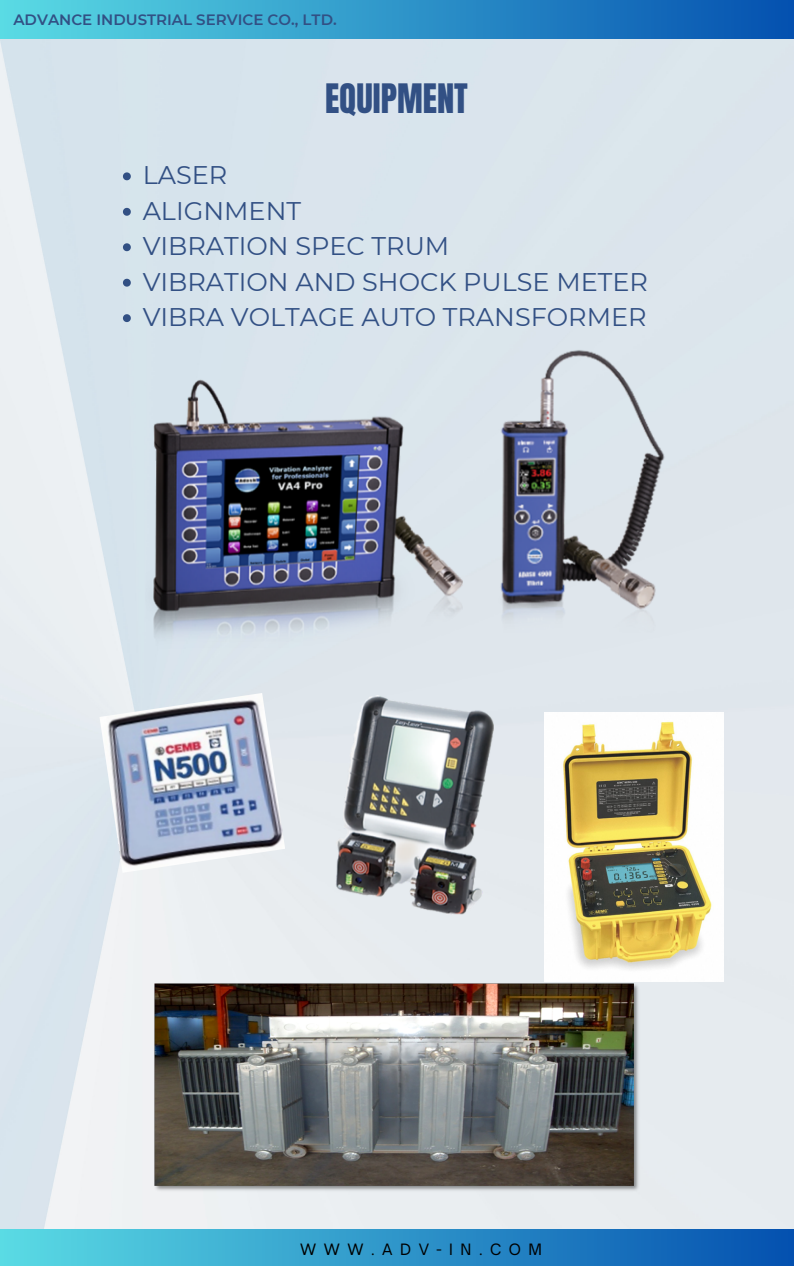
<style>
.page{position:relative;width:794px;height:1266px;background:#fff}
.page>*{position:absolute;margin:0;border:0;box-sizing:border-box;transform-origin:0 0}
.t1{font:34.5px "Anton";color:#325084}
.t2{font:25.5px "Montserrat";color:#325084}
.t3{font:600 15px "Montserrat";color:#325084}
.t4{font:15px "Open Sauce One";letter-spacing:.5em;color:#000}
</style>
<div class="page">
<img style="left:0;top:39px;width:793px;height:1191px">
<div style="left:0;top:0;width:793px;height:39px;background:linear-gradient(to right,#5adbe4,#0450af)"></div>
<div style="left:0;top:1230px;width:793px;height:36px;background:linear-gradient(to right,#5adbe4,#0450af)"></div>
<img style="left:145px;top:372px;width:317px;height:292px">
<img style="left:493px;top:347px;width:178px;height:286px">
<img style="left:99px;top:693px;width:186px;height:180px">
<img style="left:335px;top:695px;width:158px;height:220px">
<img style="left:543px;top:712px;width:180px;height:269px">
<img style="left:152px;top:981px;width:489px;height:212px">
<svg style="left:123px;top:172px;width:8px;height:8px"></svg>
<svg style="left:123px;top:208px;width:8px;height:8px"></svg>
<svg style="left:123px;top:243px;width:8px;height:8px"></svg>
<svg style="left:123px;top:279px;width:8px;height:8px"></svg>
<svg style="left:123px;top:314px;width:8px;height:8px"></svg>
<p class="t3" style="left:13px;top:11px;width:324px">ADVANCE INDUSTRIAL SERVICE CO., LTD.</p>
<p class="t1" style="left:325px;top:74px;width:144px">EQUIPMENT</p>
<p class="t2" style="left:143px;top:159px;width:86px">LASER</p>
<p class="t2" style="left:143px;top:195px;width:160px">ALIGNMENT</p>
<p class="t2" style="left:143px;top:230px;width:308px">VIBRATION SPEC TRUM</p>
<p class="t2" style="left:143px;top:266px;width:506px">VIBRATION AND SHOCK PULSE METER</p>
<p class="t2" style="left:143px;top:301px;width:505px">VIBRA VOLTAGE AUTO TRANSFORMER</p>
<p class="t4" style="left:300px;top:1239px;width:243px">WWW.ADV-IN.COM</p>
</div>
